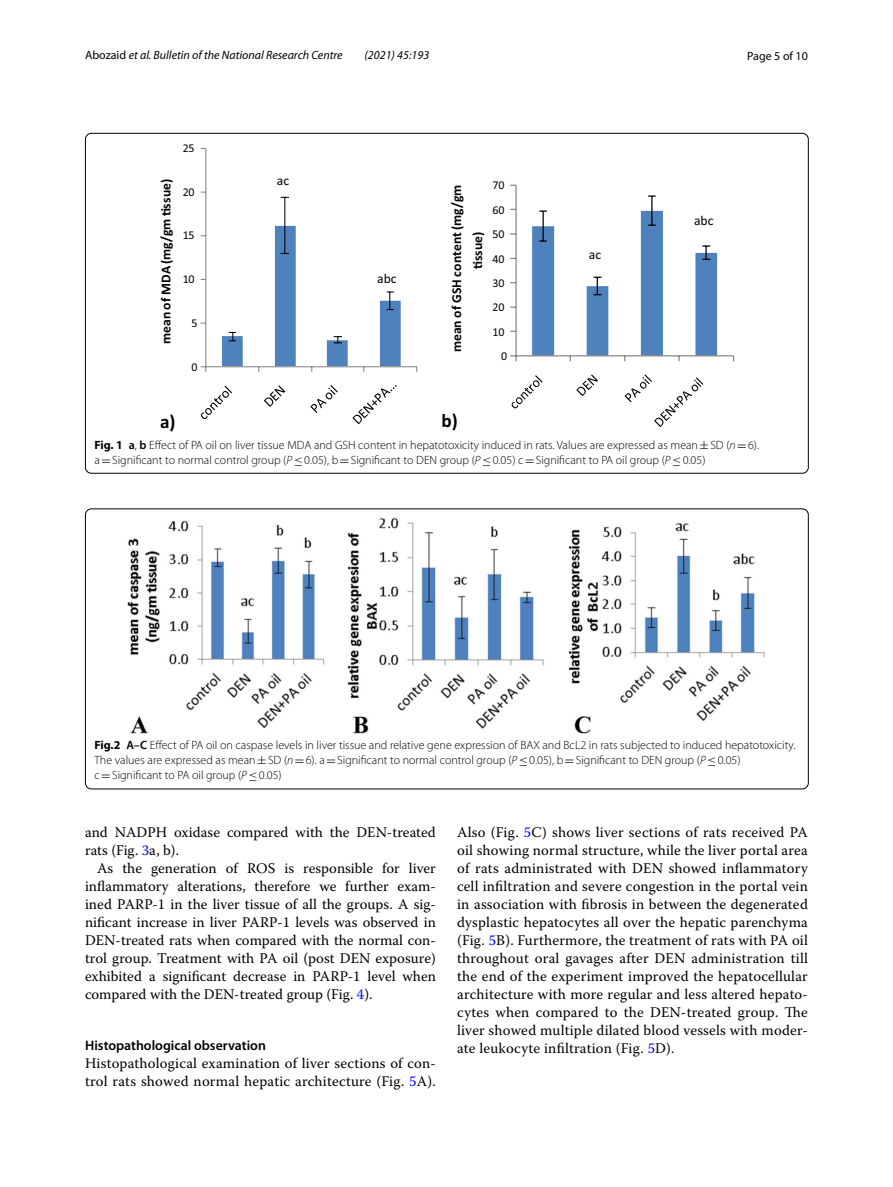
<style>
.page{position:relative;width:893px;height:1187px;background:#fff}
.page>*{position:absolute;margin:0;border:0;box-sizing:border-box;transform-origin:0 0}
.t1{font:700 19.2px "Calibri";color:#000}
.t2{font:14.7px/18px "Warnock Pro";letter-spacing:.015em;color:#000}
.t3{font:600 13.8px "Myriad Pro";color:#000}
.t4{font:700 13.65px/21.3px "Calibri";letter-spacing:.005em;color:#000}
.t5{font:13.65px "Calibri";letter-spacing:-.005em;color:#000}
.t6{font:300 12px/15px "Myriad Pro";color:#000}
.t7{font:italic 12px "Myriad Pro";color:#000}
.t8{font:12px "Calibri";letter-spacing:-.005em;color:#000}
.t9{font:12px "Myriad Pro";color:#000}
.s1{font-style:normal}
.s2{font-weight:700}
.s3{font-weight:600}
.s4{font-family:"MTSY";font-weight:400}
.s5{font-style:italic}
.s6{color:#00f}
</style>
<div class="page">
<hr style="left:284px;top:197px;width:1px;height:56px;background:#000">
<hr style="left:205px;top:148px;width:1px;height:219px;background:#868686">
<hr style="left:206px;top:366px;width:211px;height:1px;background:#868686">
<svg style="left:201px;top:366px;width:5px;height:6px"></svg>
<svg style="left:222px;top:226px;width:179px;height:146px"></svg>
<svg style="left:201px;top:386px;width:31px;height:33px"></svg>
<svg style="left:264px;top:385px;width:21px;height:22px"></svg>
<svg style="left:310px;top:385px;width:28px;height:28px"></svg>
<svg style="left:352px;top:385px;width:45px;height:39px"></svg>
<hr style="left:515px;top:185px;width:2px;height:171px;background:#868686">
<hr style="left:516px;top:355px;width:218px;height:1px;background:#868686">
<svg style="left:510px;top:355px;width:7px;height:6px"></svg>
<svg style="left:532px;top:195px;width:185px;height:166px"></svg>
<svg style="left:512px;top:375px;width:31px;height:33px"></svg>
<svg style="left:576px;top:374px;width:22px;height:22px"></svg>
<svg style="left:625px;top:374px;width:78px;height:53px"></svg>
<img style="left:128px;top:518px;width:637px;height:215px">
<p class="t7" style="left:85px;top:48px;width:259px"><span class="s1">Abozaid</span> et al. Bulletin of the National Research Centre</p>
<p class="t7" style="left:365px;top:48px;width:66px">(2021) 45:193</p>
<p class="t9" style="left:747px;top:48px;width:62px">Page 5 of 10</p>
<p class="t8" style="left:183px;top:140px;width:13px">25</p>
<p class="t4" style="left:155px;top:344px;width:167px;rotate:-90deg">mean of MDA (mg/gm ssue)</p>
<p class="t8" style="left:183px;top:184px;width:13px">20</p>
<p class="t8" style="left:183px;top:228px;width:13px">15</p>
<p class="t8" style="left:183px;top:271px;width:13px">10</p>
<p class="t8" style="left:192px;top:315px;width:8px">5</p>
<p class="t8" style="left:192px;top:359px;width:8px">0</p>
<p class="t5" style="left:277px;top:172px;width:14px">ac</p>
<p class="t5" style="left:377px;top:269px;width:21px">abc</p>
<p class="t4" style="left:446px;top:261px;width:78px;text-indent:-91px;rotate:-90deg">mean of GSH content (mg/gm ssue)</p>
<p class="t8" style="left:492px;top:178px;width:14px">70</p>
<p class="t8" style="left:492px;top:202px;width:14px">60</p>
<p class="t8" style="left:492px;top:226px;width:14px">50</p>
<p class="t8" style="left:492px;top:251px;width:14px">40</p>
<p class="t8" style="left:492px;top:275px;width:14px">30</p>
<p class="t8" style="left:492px;top:300px;width:14px">20</p>
<p class="t8" style="left:492px;top:324px;width:14px">10</p>
<p class="t8" style="left:501px;top:348px;width:8px">0</p>
<p class="t5" style="left:589px;top:246px;width:14px">ac</p>
<p class="t5" style="left:694px;top:212px;width:21px">abc</p>
<h1 class="t1" style="left:160px;top:409px;width:17px">a)</h1>
<h1 class="t1" style="left:441px;top:409px;width:18px">b)</h1>
<p class="t6" style="left:94px;top:437px;width:666px"><span class="s2">Fig. 1</span> <span class="s3">a</span>, <span class="s3">b</span> Effect of PA oil on liver tissue MDA and GSH content in hepatotoxicity induced in rats. Values are expressed as mean<span class="s4">±</span>SD (<span class="s5">n</span><span class="s4">=</span>6). a<span class="s4">=</span>Significant to normal control group (<span class="s5">P</span><span class="s4">≤</span>0.05), b<span class="s4">=</span>Significant to DEN group (<span class="s5">P</span><span class="s4">≤</span>0.05) c<span class="s4">=</span>Significant to PA oil group (<span class="s5">P</span><span class="s4">≤</span>0.05)</p>
<p class="t6" style="left:94px;top:737px;width:703px"><span class="s2">Fig.2</span> <span class="s3">A–C</span> Effect of PA oil on caspase levels in liver tissue and relative gene expression of BAX and BcL2 in rats subjected to induced hepatotoxicity.<br>The values are expressed as mean<span class="s4">±</span>SD (<span class="s5">n</span><span class="s4">=</span>6). a<span class="s4">=</span>Significant to normal control group (<span class="s5">P</span><span class="s4">≤</span>0.05), b<span class="s4">=</span>Significant to DEN group (<span class="s5">P</span><span class="s4">≤</span>0.05) c<span class="s4">=</span>Significant to PA oil group (<span class="s5">P</span><span class="s4">≤</span>0.05)</p>
<p class="t2" style="left:85px;top:823px;width:352px">and NADPH oxidase compared with the DEN-treated rats (Fig. <span class="s6">3</span>a, b).</p>
<p class="t2" style="left:85px;top:859px;width:352px;text-align:justify;text-indent:12px">As the generation of ROS is responsible for liver inflammatory alterations, therefore we further exam&shy;ined PARP-1 in the liver tissue of all the groups. A sig&shy;nificant increase in liver PARP-1 levels was observed in DEN-treated rats when compared with the normal con&shy;trol group. Treatment with PA oil (post DEN exposure) exhibited a significant decrease in PARP-1 level when compared with the DEN-treated group (Fig. <span class="s6">4</span>).</p>
<p class="t3" style="left:85px;top:1036px;width:182px">Histopathological observation</p>
<p class="t2" style="left:85px;top:1054px;width:352px">Histopathological examination of liver sections of con&shy;trol rats showed normal hepatic architecture (Fig. <span class="s6">5</span>A).</p>
<p class="t2" style="left:457px;top:823px;width:352px;text-align:justify">Also (Fig. <span class="s6">5</span>C) shows liver sections of rats received PA oil showing normal structure, while the liver portal area of rats administrated with DEN showed inflammatory cell infiltration and severe congestion in the portal vein in association with fibrosis in between the degenerated dysplastic hepatocytes all over the hepatic parenchyma (Fig. <span class="s6">5</span>B). Furthermore, the treatment of rats with PA oil throughout oral gavages after DEN administration till the end of the experiment improved the hepatocellular architecture with more regular and less altered hepato&shy;cytes when compared to the DEN-treated group. The liver showed multiple dilated blood vessels with moder&shy;ate leukocyte infiltration (Fig. <span class="s6">5</span>D).</p>
</div>
